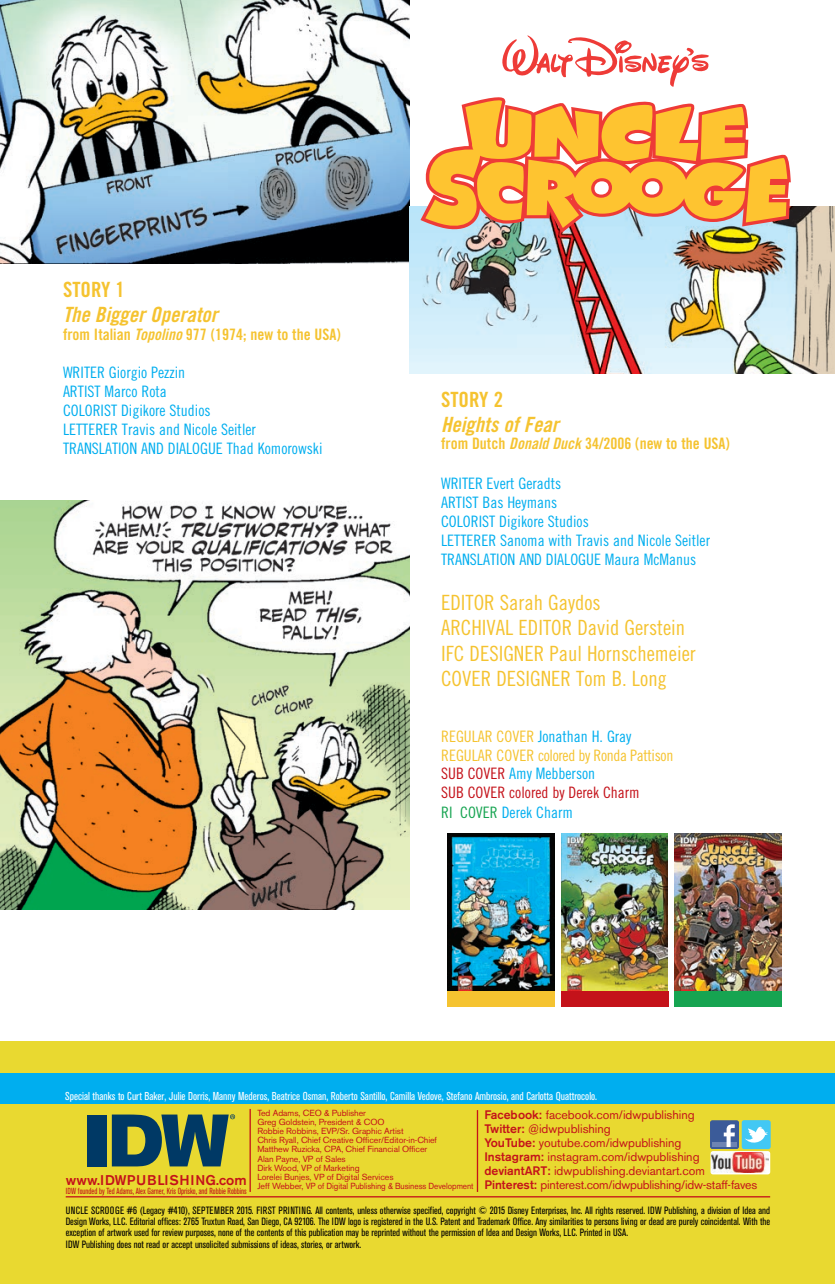
<style>
.page{position:relative;width:835px;height:1284px;background:#fff}
.page>*{position:absolute;margin:0;border:0;box-sizing:border-box;transform-origin:0 0}
.t1{font:21px/25.4px "Trade Gothic LT Std Cn 18";color:#f5c330}
.t2{font:21px "Trade Gothic Bold Cond Twenty Obl";color:#f5c330}
.t3{font:21px "Trade Gothic Bold Cond Twenty";color:#f5c330}
.t4{font:15.75px/18.9px "Trade Gothic LT Std Cn 18";color:#00aeef}
.t5{font:15.75px/19.1px "Trade Gothic LT Std Cn 18";color:#f5c330}
.t6{font:15.75px "Trade Gothic Bold Cond Twenty";color:#f5c330}
.t7{font:500 14px "Akzidenz Grotesk BE";letter-spacing:.03em;color:#c4121a}
.t8{font:12.25px/14px "Akzidenz Grotesk BE";color:#c4121a}
.t9{font:condensed 11.38px "Akzidenz Grotesk BE";color:#fff}
.t10{font:condensed 10.5px/11.4px "Akzidenz Grotesk BE";color:#000001}
.t11{font:8.75px/9.1px "Akzidenz Grotesk BE";letter-spacing:-.005em;color:#c4121a}
.t12{font:condensed 8.75px "Akzidenz Grotesk BE";color:#c4121a;scale:.91 1}
.s1{font-family:"Trade Gothic Bold Cond Twenty Obl"}
.s2{color:#00aeef}
.s3{color:#c4121a}
.s4{color:#16a451}
.s5{font-weight:500}
</style>
<div class="page">
<div style="left:447px;top:833px;width:107px;height:173px;background:#f5c330"></div>
<img style="left:0;top:0;width:410px;height:263px">
<img style="left:410px;top:206px;width:425px;height:168px">
<img style="left:0;top:501px;width:410px;height:409px">
<div style="left:0;top:1041px;width:835px;height:243px;background:#e9d930"></div>
<div style="left:0;top:1073px;width:835px;height:31px;background:#00aeef"></div>
<div style="left:87px;top:1114px;width:20px;height:52px;background:#003965"></div>
<svg style="left:112px;top:1114px;width:123px;height:52px"></svg>
<hr style="left:66px;top:1196px;width:704px;height:1px;background:#c4121a">
<hr style="left:249px;top:1109px;width:2px;height:83px;background:#c4121a">
<hr style="left:477px;top:1110px;width:1px;height:82px;background:#c4121a">
<div style="left:742px;top:1120px;width:28px;height:29px;background:#42c8f4;border-radius:3px"></div>
<svg style="left:745px;top:1126px;width:23px;height:17px"></svg>
<div style="left:710px;top:1120px;width:29px;height:29px;background:#3b5b99;border-radius:2px"></div>
<hr style="left:712px;top:1143px;width:25px;height:4px;background:#6d84b3">
<svg style="left:724px;top:1124px;width:11px;height:23px"></svg>
<svg style="left:710px;top:1151px;width:60px;height:23px"></svg>
<img style="left:712px;top:1152px;width:56px;height:20px;border-radius:3px">
<svg style="left:502px;top:35px;width:207px;height:52px"></svg>
<svg style="left:420px;top:97px;width:371px;height:136px"></svg>
<img style="left:447px;top:833px;width:107px;height:157px">
<div style="left:561px;top:833px;width:107px;height:173px;background:#c4121a"></div>
<img style="left:561px;top:833px;width:107px;height:157px">
<div style="left:674px;top:833px;width:107px;height:173px;background:#16a451"></div>
<img style="left:674px;top:833px;width:107px;height:157px">
<h1 class="t3" style="left:63px;top:282px;width:63px">STORY 1</h1>
<h1 class="t2" style="left:63px;top:307px;width:156px">The Bigger Operator</h1>
<h2 class="t6" style="left:63px;top:328px;width:279px">from Italian <span class="s1">Topolino</span> 977 (1974; new to the USA)</h2>
<h2 class="t4" style="left:63px;top:364px;width:261px">WRITER Giorgio Pezzin<br>ARTIST Marco Rota<br>COLORIST Digikore Studios<br>LETTERER Travis and Nicole Seitler<br>TRANSLATION AND DIALOGUE Thad Komorowski</h2>
<h1 class="t3" style="left:441px;top:391px;width:63px">STORY 2</h1>
<h1 class="t2" style="left:441px;top:417px;width:119px">Heights of Fear</h1>
<h2 class="t6" style="left:441px;top:438px;width:290px">from Dutch <span class="s1">Donald Duck</span> 34/2006 (new to the USA)</h2>
<h2 class="t4" style="left:441px;top:475px;width:270px">WRITER Evert Geradts<br>ARTIST Bas Heymans<br>COLORIST Digikore Studios<br>LETTERER Sanoma with Travis and Nicole Seitler<br>TRANSLATION AND DIALOGUE Maura McManus</h2>
<h1 class="t1" style="left:441px;top:592px;width:256px">EDITOR Sarah Gaydos<br>ARCHIVAL EDITOR David Gerstein<br>IFC DESIGNER Paul Hornschemeier<br>COVER DESIGNER Tom B. Long</h1>
<h2 class="t5" style="left:441px;top:728px;width:234px">REGULAR COVER <span class="s2">Jonathan H. Gray<br></span>REGULAR COVER colored by Ronda Pattison<br><span class="s3">SUB COVER</span> <span class="s2">Amy Mebberson<br></span><span class="s3">SUB COVER colored by Derek Charm<br></span><span class="s4">RI COVER</span> <span class="s2">Derek Charm</span></h2>
<p class="t9" style="left:65px;top:1091px;width:533px">Special thanks to Curt Baker, Julie Dorris, Manny Mederos, Beatrice Osman, Roberto Santillo, Camilla Vedove, Stefano Ambrosio, and Carlotta Quattrocolo.</p>
<h3 class="t7" style="left:66px;top:1174px;width:183px">www.IDWPUBLISHING.com</h3>
<p class="t12" style="left:66px;top:1187px;width:200px">IDW founded by Ted Adams, Alex Garner, Kris Oprisko, and Robbie Robbins</p>
<p class="t11" style="left:257px;top:1109px;width:218px">Ted Adams, CEO &amp; Publisher<br>Greg Goldstein, President &amp; COO<br>Robbie Robbins, EVP/Sr. Graphic Artist<br>Chris Ryall, Chief Creative Officer/Editor-in-Chief<br>Matthew Ruzicka, CPA, Chief Financial Officer<br>Alan Payne, VP of Sales<br>Dirk Wood, VP of Marketing<br>Lorelei Bunjes, VP of Digital Services<br>Jeff Webber, VP of Digital Publishing &amp; Business Development</p>
<p class="t8" style="left:484px;top:1109px;width:274px"><span class="s5">Facebook:</span> facebook.com/idwpublishing<br><span class="s5">Twitter:</span> @idwpublishing<br><span class="s5">YouTube:</span> youtube.com/idwpublishing<br><span class="s5">Instagram:</span> instagram.com/idwpublishing <span class="s5">deviantART:</span> idwpublishing.deviantart.com <span class="s5">Pinterest:</span> pinterest.com/idwpublishing/idw-staff-faves</p>
<p class="t10" style="left:66px;top:1205px;width:706px">UNCLE SCROOGE #6 (Legacy #410), SEPTEMBER 2015. FIRST PRINTING. All contents, unless otherwise specified, copyright © 2015 Disney Enterprises, Inc. All rights reserved. IDW Publishing, a division of Idea and Design Works, LLC. Editorial offices: 2765 Truxtun Road, San Diego, CA 92106. The IDW logo is registered in the U.S. Patent and Trademark Office. Any similarities to persons living or dead are purely coincidental. With the exception of artwork used for review purposes, none of the contents of this publication may be reprinted without the permission of Idea and Design Works, LLC. Printed in USA.<br>IDW Publishing does not read or accept unsolicited submissions of ideas, stories, or artwork.</p>
</div>
